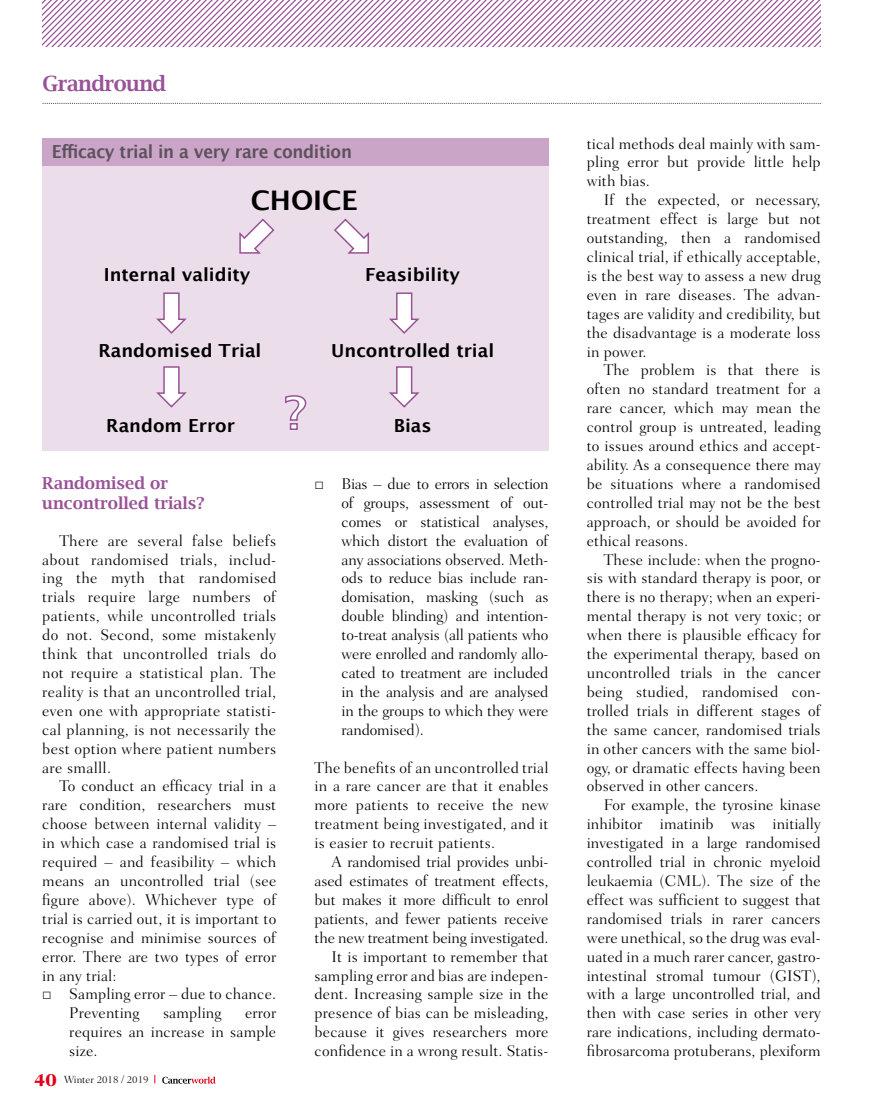
<style>
.page{position:relative;width:872px;height:1106px;background:#fff}
.page>*{position:absolute;margin:0;border:0;box-sizing:border-box;transform-origin:0 0}
.t1{font:700 27px "Lucida Grande";color:#000}
.t2{font:600 21px "Lucida Bright";letter-spacing:-.025em;color:#995297}
.t3{font:700 18px "Lucida Grande";color:#000}
.t4{font:700 18px "Lucida Grande";letter-spacing:-.02em;color:#50514f;scale:.93 1}
.t5{font:600 16.5px/19.8px "Lucida Bright";color:#995297}
.t6{font:300 15.75px/18.9px "Fairfield LH";letter-spacing:.01em;color:#000;text-align:justify}
.t7{font:300 10.5px "Fairfield LH";color:#000}
.s1{font-family:"Arial";font-weight:400}
.s2{font-weight:800;font-size:18px;color:#e2001a}
</style>
<div class="page">
<svg style="left:162px;top:1076px;width:53px;height:7px"></svg>
<svg style="left:42px;top:138px;width:506px;height:313px;background:#e7d7e6"></svg>
<svg style="left:154px;top:292px;width:35px;height:43px"></svg>
<svg style="left:387px;top:292px;width:34px;height:43px"></svg>
<svg style="left:333px;top:217px;width:37px;height:37px"></svg>
<svg style="left:239px;top:217px;width:36px;height:37px"></svg>
<svg style="left:154px;top:365px;width:35px;height:44px"></svg>
<svg style="left:387px;top:365px;width:34px;height:44px"></svg>
<svg style="left:284px;top:394px;width:23px;height:37px"></svg>
<svg style="left:43px;top:0;width:778px;height:47px"></svg>
<svg style="left:43px;top:103px;width:778px;height:1px"></svg>
<h2 class="t2" style="left:43px;top:71px;width:125px">Grandround</h2>
<p class="t4" style="left:52px;top:137px;width:324px">Efficacy trial in a very rare condition</p>
<h1 class="t1" style="left:251px;top:179px;width:108px">CHOICE</h1>
<p class="t3" style="left:104px;top:260px;width:148px">Internal validity</p>
<p class="t3" style="left:365px;top:260px;width:96px">Feasibility</p>
<p class="t3" style="left:98px;top:335px;width:165px">Randomised Trial</p>
<p class="t3" style="left:106px;top:411px;width:130px">Random Error</p>
<p class="t5" style="left:42px;top:473px;width:164px">Randomised or uncontrolled trials?</p>
<p class="t6" style="left:42px;top:531px;width:235px;text-indent:17px">There are several false beliefs about randomised trials, includ&shy;ing the myth that randomised trials require large numbers of patients, while uncontrolled trials do not. Second, some mistakenly think that uncontrolled trials do not require a statistical plan. The reality is that an uncontrolled trial, even one with appropriate statisti&shy;cal planning, is not necessarily the best option where patient numbers are smalll.</p>
<p class="t6" style="left:42px;top:777px;width:235px;text-indent:17px">To conduct an efficacy trial in a rare condition, researchers must choose between internal validity – in which case a randomised trial is required – and feasibility – which means an uncontrolled trial (see figure above). Whichever type of trial is carried out, it is important to recognise and minimise sources of error. There are two types of error in any trial:</p>
<p class="t6" style="left:69px;top:984px;width:208px;text-indent:-27px"><span class="s1">□</span> Sampling error – due to chance.<br>Preventing</p>
<p class="t6" style="left:163px;top:1003px;width:60px">sampling</p>
<p class="t6" style="left:69px;top:1003px;width:208px;text-indent:176px">error requires an increase in sample size.</p>
<p class="t7" style="left:34px;top:1073px;width:116px"><span class="s2">40</span> Winter 2018 / 2019</p>
<p class="t3" style="left:331px;top:335px;width:164px">Uncontrolled trial</p>
<p class="t3" style="left:394px;top:411px;width:39px">Bias</p>
<p class="t6" style="left:341px;top:474px;width:208px;text-indent:-27px"><span class="s1">□</span> Bias – due to errors in selection of groups, assessment of out&shy;comes or statistical analyses, which distort the evaluation of any associations observed. Meth&shy;ods to reduce bias include ran&shy;domisation, masking (such as double blinding) and intention&shy;to-treat analysis (all patients who were enrolled and randomly allo&shy;cated to treatment are included in the analysis and are analysed in the groups to which they were randomised).</p>
<p class="t6" style="left:314px;top:758px;width:235px">The benefits of an uncontrolled trial in a rare cancer are that it enables more patients to receive the new treatment being investigated, and it is easier to recruit patients.</p>
<p class="t6" style="left:314px;top:852px;width:235px;text-align:right">A randomised trial provides unbi&shy;ased estimates of treatment effects, but makes it more difficult to enrol patients, and fewer patients receive the new treatment being investigated.<br>It is important to remember that sampling error and bias are indepen&shy;dent. Increasing sample size in the presence of bias can be misleading, because it gives researchers more confidence in a wrong result. Statis-</p>
<p class="t6" style="left:587px;top:134px;width:235px">tical methods deal mainly with sam&shy;pling error but provide little help with bias.</p>
<p class="t6" style="left:587px;top:191px;width:235px;text-indent:17px">If the expected, or necessary, treatment effect is large but not outstanding, then a randomised clinical trial, if ethically acceptable, is the best way to assess a new drug even in rare diseases. The advan&shy;tages are validity and credibility, but the disadvantage is a moderate loss in power.</p>
<p class="t6" style="left:587px;top:361px;width:235px;text-indent:17px">The problem is that there is often no standard treatment for a rare cancer, which may mean the control group is untreated, leading to issues around ethics and accept&shy;ability. As a consequence there may be situations where a randomised controlled trial may not be the best approach, or should be avoided for ethical reasons.</p>
<p class="t6" style="left:587px;top:550px;width:235px;text-indent:17px">These include: when the progno&shy;sis with standard therapy is poor, or there is no therapy; when an experi&shy;mental therapy is not very toxic; or when there is plausible efficacy for the experimental therapy, based on uncontrolled trials in the cancer being studied, randomised con&shy;trolled trials in different stages of the same cancer, randomised trials in other cancers with the same biol&shy;ogy, or dramatic effects having been observed in other cancers.</p>
<p class="t6" style="left:587px;top:795px;width:235px;text-indent:17px">For example, the tyrosine kinase inhibitor imatinib was initially investigated in a large randomised controlled trial in chronic myeloid leukaemia (CML). The size of the effect was sufficient to suggest that randomised trials in rarer cancers were unethical, so the drug was eval&shy;uated in a much rarer cancer, gastro&shy;intestinal stromal tumour (GIST), with a large uncontrolled trial, and then with case series in other very rare indications, including dermato&shy;fibrosarcoma protuberans, plexiform</p>
</div>
